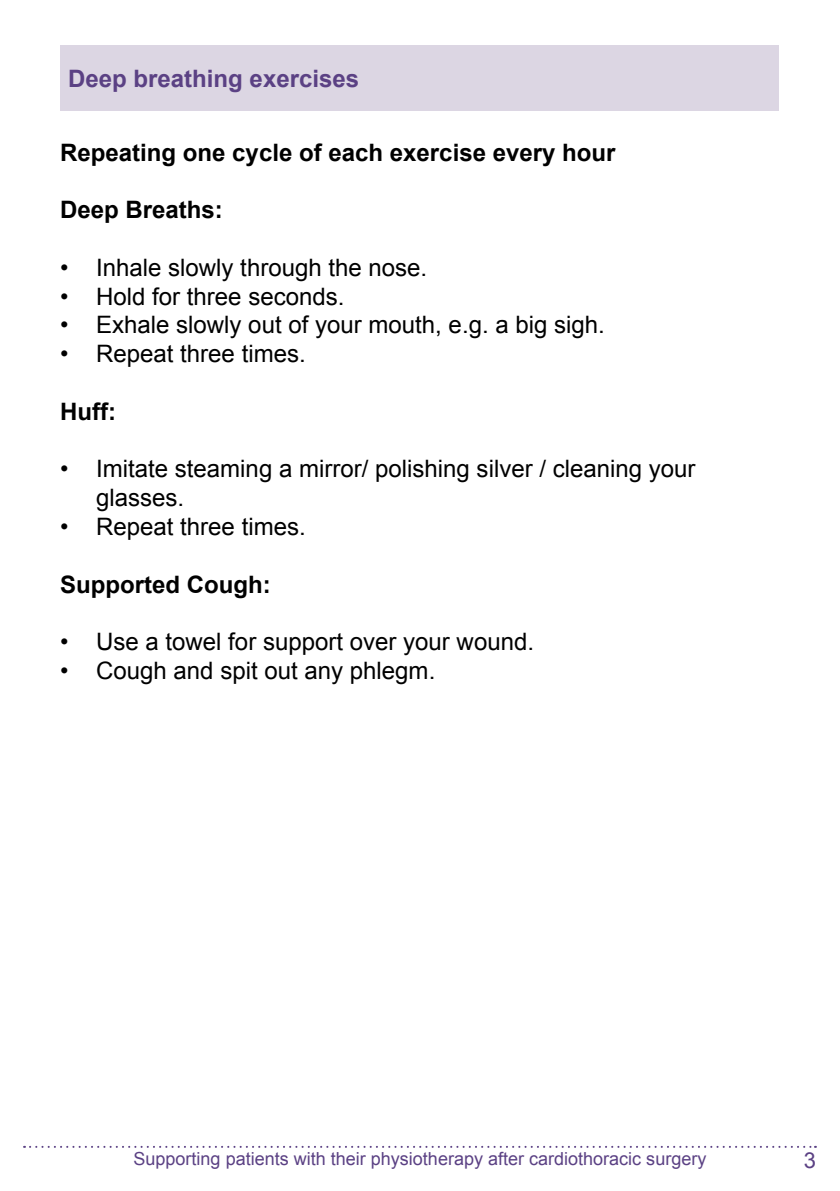
<style>
.page{position:relative;width:840px;height:1191px;background:#fff}
.page>*{position:absolute;margin:0;border:0;box-sizing:border-box;transform-origin:0 0}
.t1{font:24px/28.8px "Arial";color:#000}
.t2{font:700 24px "Arial";color:#000}
.t3{font:700 24px "Arial";color:#5b4184}
.t4{font:22px "Arial";color:#5b4184}
.t5{font:18px "Arial";color:#5b4184}
</style>
<div class="page">
<svg style="left:24px;top:1145px;width:791px;height:2px"></svg>
<div style="left:60px;top:45px;width:718px;height:66px;background:#dcd6e3"></div>
<p class="t3" style="left:68px;top:63px;width:292px">Deep breathing exercises</p>
<p class="t2" style="left:60px;top:136px;width:556px">Repeating one cycle of each exercise every hour</p>
<p class="t2" style="left:60px;top:194px;width:164px">Deep Breaths:</p>
<p class="t1" style="left:60px;top:253px;width:368px">• Inhale slowly through the nose.</p>
<p class="t1" style="left:60px;top:282px;width:286px">• Hold for three seconds.</p>
<p class="t1" style="left:60px;top:311px;width:546px">• Exhale slowly out of your mouth, e.g. a big sigh.</p>
<p class="t1" style="left:60px;top:339px;width:247px">• Repeat three times.</p>
<p class="t2" style="left:60px;top:395px;width:57px">Huff:</p>
<p class="t1" style="left:96px;top:455px;width:600px;text-indent:-36px">• Imitate steaming a mirror/ polishing silver / cleaning your glasses.</p>
<p class="t1" style="left:60px;top:512px;width:247px">• Repeat three times.</p>
<p class="t2" style="left:60px;top:568px;width:212px">Supported Cough:</p>
<p class="t1" style="left:60px;top:627px;width:475px">• Use a towel for support over your wound.</p>
<p class="t1" style="left:60px;top:656px;width:376px">• Cough and spit out any phlegm.</p>
<p class="t5" style="left:133px;top:1146px;width:574px">Supporting patients with their physiotherapy after cardiothoracic surgery</p>
<p class="t4" style="left:803px;top:1145px;width:14px">3</p>
</div>
